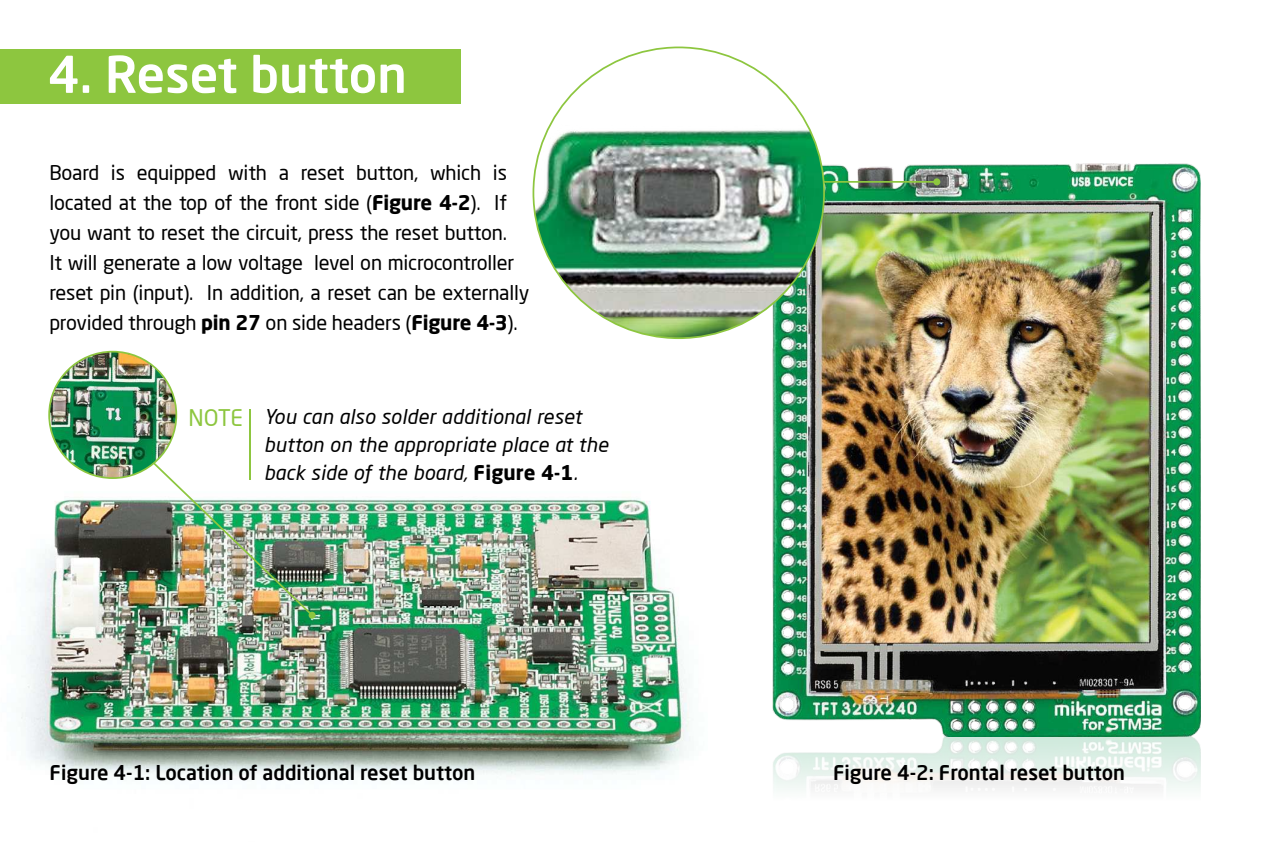
<style>
.page{position:relative;width:1276px;height:851px;background:#fff}
.page>*{position:absolute;margin:0;border:0;box-sizing:border-box;transform-origin:0 0}
.t1{font:500 50px "Neo Sans Pro";color:#fff}
.t2{font:22.5px "Neo Sans Pro";color:#8dc63f}
.t3{font:20px/30px "Neo Sans Pro";letter-spacing:-.01em;color:#000}
.t4{font:italic 20px/27.5px "Neo Sans Pro";letter-spacing:.01em;color:#000}
.t5{font:500 20px "Neo Sans Pro";color:#000}
.s1{font-weight:700}
.s2{font-weight:700;font-style:normal}
</style>
<div class="page">
<img style="left:772px;top:163px;width:428px;height:627px">
<img style="left:21px;top:378px;width:669px;height:397px">
<div style="left:0;top:50px;width:460px;height:54px;background:#8dc63f"></div>
<img style="left:109px;top:420px;width:205px;height:197px">
<div style="left:309px;top:611px;width:7px;height:7px;background:#8dc63f;border-radius:50%"></div>
<img style="left:49px;top:351px;width:127px;height:127px;border-radius:63px">
<hr style="left:249px;top:409px;width:2px;height:71px;background:#8dc63f">
<hr style="left:806px;top:181px;width:131px;height:2px;background:#8dc63f">
<div style="left:933px;top:178px;width:7px;height:7px;background:#8dc63f;border-radius:50%"></div>
<img style="left:535px;top:76px;width:289px;height:262px">
<h1 class="t1" style="left:48px;top:54px;width:360px">4. Reset button</h1>
<p class="t3" style="left:49px;top:159px;width:482px">Board is equipped with a reset button, which is located at the top of the front side (<span class="s1">Figure 4-2</span>). If you want to reset the circuit, press the reset button.<br>It will generate a low voltage level on microcontroller reset pin (input). In addition, a reset can be externally provided through <span class="s1">pin 27</span> on side headers (<span class="s1">Figure 4-3</span>).</p>
<p class="t2" style="left:189px;top:409px;width:56px">NOTE</p>
<p class="t4" style="left:264px;top:405px;width:346px">You can also solder additional reset button on the appropriate place at the back side of the board, <span class="s2">Figure 4-1</span>.</p>
<p class="t5" style="left:50px;top:764px;width:427px">Figure 4-1: Location of additional reset button</p>
<p class="t5" style="left:833px;top:764px;width:293px">Figure 4-2: Frontal reset button</p>
</div>
